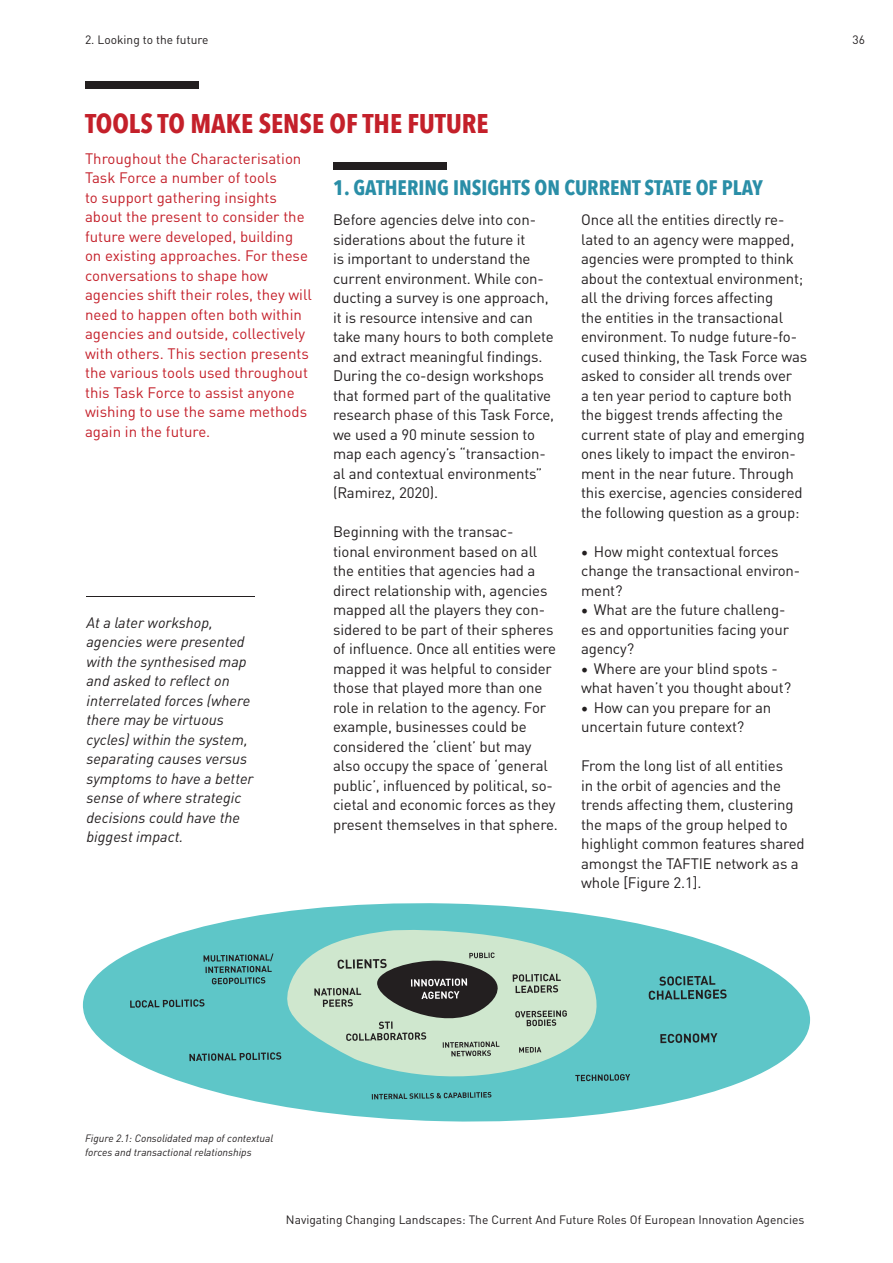
<style>
.page{position:relative;width:893px;height:1263px;background:#fff}
.page>*{position:absolute;margin:0;border:0;box-sizing:border-box;transform-origin:0 0}
.t1{font:700 27px "Avenir Next Condensed";color:#c4202a}
.t2{font:700 21px "Avenir Next Condensed";color:#2a8ea7}
.t3{font:15px/19.5px "DIN Pro";letter-spacing:-.01em;color:#231f20}
.t4{font:15px/19.5px "DIN Pro";color:#c4202a}
.t5{font:italic 15px/19.5px "DIN Pro";color:#231f20}
.t6{font:12px "DIN Pro";color:#231f20}
.t7{font:italic 10.5px/13.5px "DIN Pro";color:#231f20}
.s1{font-family:"Minion Pro";font-size:18px}
</style>
<div class="page">
<hr style="left:86px;top:596px;width:169px;height:1px;background:#231f20">
<div style="left:333px;top:162px;width:113px;height:8px;background:#231f20"></div>
<div style="left:85px;top:81px;width:113px;height:7px;background:#231f20"></div>
<svg style="left:82px;top:903px;width:729px;height:219px;fill:#5ec6c8"></svg>
<svg style="left:281px;top:927px;width:318px;height:156px;background:#9ad7cb"></svg>
<svg style="left:130px;top:999px;width:75px;height:9px"></svg>
<svg style="left:203px;top:953px;width:70px;height:31px;background:#4e9b9d"></svg>
<svg style="left:189px;top:1052px;width:92px;height:9px"></svg>
<svg style="left:372px;top:1092px;width:119px;height:7px"></svg>
<svg style="left:660px;top:1033px;width:57px;height:10px"></svg>
<svg style="left:575px;top:1074px;width:55px;height:7px"></svg>
<svg style="left:513px;top:974px;width:48px;height:19px"></svg>
<svg style="left:519px;top:1047px;width:22px;height:6px"></svg>
<svg style="left:515px;top:1010px;width:52px;height:16px"></svg>
<svg style="left:649px;top:976px;width:78px;height:24px;background:#4c9596"></svg>
<svg style="left:314px;top:952px;width:185px;height:104px;background:#98a898"></svg>
<p class="t6" style="left:85px;top:30px;width:125px">2. Looking to the future</p>
<h1 class="t1" style="left:85px;top:106px;width:405px">TOOLS TO MAKE SENSE OF THE FUTURE</h1>
<p class="t4" style="left:85px;top:147px;width:228px">Throughout the Characterisation<br>Task Force a number of tools<br>to support gathering insights about the present to consider the future were developed, building on existing approaches. For these conversations to shape how agencies shift their roles, they will need to happen often both within agencies and outside, collectively with others. This section presents the various tools used throughout this Task Force to assist anyone wishing to use the same methods again in the future.</p>
<h2 class="t2" style="left:333px;top:175px;width:431px">1. GATHERING INSIGHTS ON CURRENT STATE OF PLAY</h2>
<p class="t3" style="left:581px;top:208px;width:228px">Once all the entities directly re&shy;lated to an agency were mapped, agencies were prompted to think about the contextual environment; all the driving forces affecting<br>the entities in the transactional environment. To nudge future-fo&shy;cused thinking, the Task Force was asked to consider all trends over<br>a ten year period to capture both the biggest trends affecting the current state of play and emerging ones likely to impact the environ&shy;ment in the near future. Through this exercise, agencies considered the following question as a group:</p>
<p class="t3" style="left:581px;top:540px;width:221px"><span class="s1">•</span> How might contextual forces change the transactional environ&shy;ment?</p>
<p class="t3" style="left:581px;top:598px;width:209px"><span class="s1">•</span> What are the future challeng&shy;es and opportunities facing your agency?</p>
<p class="t3" style="left:581px;top:657px;width:211px"><span class="s1">•</span> Where are your blind spots - what haven’t you thought about?</p>
<p class="t3" style="left:581px;top:696px;width:192px"><span class="s1">•</span> How can you prepare for an uncertain future context?</p>
<p class="t3" style="left:581px;top:754px;width:225px">From the long list of all entities<br>in the orbit of agencies and the trends affecting them, clustering the maps of the group helped to highlight common features shared amongst the TAFTIE network as a whole [Figure 2.1].</p>
<p class="t3" style="left:333px;top:208px;width:223px">Before agencies delve into con&shy;siderations about the future it<br>is important to understand the current environment. While con&shy;ducting a survey is one approach, it is resource intensive and can take many hours to both complete and extract meaningful findings.<br>During the co-design workshops that formed part of the qualitative research phase of this Task Force, we used a 90 minute session to map each agency’s “transaction&shy;al and contextual environments” (Ramirez, 2020).</p>
<p class="t3" style="left:333px;top:520px;width:226px">Beginning with the transac-<br>tional environment based on all the entities that agencies had a direct relationship with, agencies mapped all the players they con&shy;sidered to be part of their spheres of influence. Once all entities were mapped it was helpful to consider those that played more than one role in relation to the agency. For example, businesses could be considered the ‘client’ but may also occupy the space of ‘general public’, influenced by political, so&shy;cietal and economic forces as they present themselves in that sphere.</p>
<p class="t5" style="left:86px;top:611px;width:169px">At a later workshop, agencies were presented with the synthesised map and asked to reflect on interrelated forces (where there may be virtuous cycles) within the system, separating causes versus symptoms to have a better sense of where strategic decisions could have the biggest impact.</p>
<p class="t6" style="left:853px;top:30px;width:14px">36</p>
<p class="t7" style="left:85px;top:1131px;width:189px">Figure 2.1: Consolidated map of contextual forces and transactional relationships</p>
<p class="t6" style="left:286px;top:1210px;width:520px">Navigating Changing Landscapes: The Current And Future Roles Of European Innovation Agencies</p>
</div>
